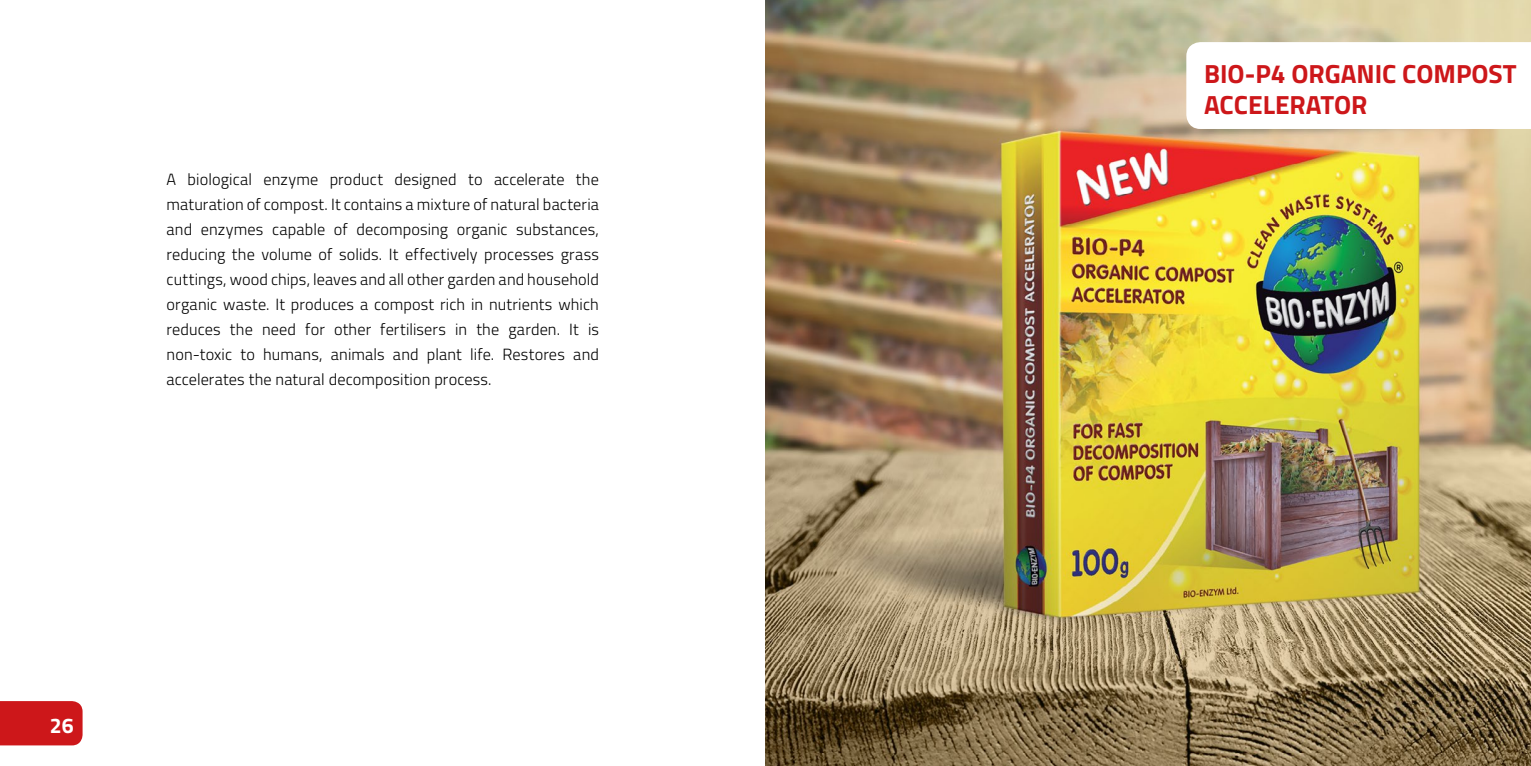
<style>
.page{position:relative;width:1531px;height:766px;background:#fff}
.page>*{position:absolute;margin:0;border:0;box-sizing:border-box;transform-origin:0 0}
.t1{font:700 26.25px/31.5px "Titillium Web";color:#cd171a}
.t2{font:700 21.25px "Titillium Web";color:#fff}
.t3{font:300 16.25px/25px "Titillium Web";letter-spacing:.01em;color:#000;text-align:justify}
</style>
<div class="page">
<div style="left:0;top:701px;width:83px;height:44px;background:#cd171a"></div>
<img style="left:765px;top:0;width:766px;height:765px">
<svg style="left:1186px;top:42px;width:345px;height:87px"></svg>
<p class="t3" style="left:167px;top:166px;width:434px">A biological enzyme product designed to accelerate the maturation of compost. It contains a mixture of natural bacteria and enzymes capable of decomposing organic substances, reducing the volume of solids. It effectively processes grass cuttings, wood chips, leaves and all other garden and household organic waste. It produces a compost rich in nutrients which reduces the need for other fertilisers in the garden. It is non-toxic to humans, animals and plant life. Restores and accelerates the natural decomposition process.</p>
<h2 class="t2" style="left:50px;top:708px;width:25px">26</h2>
<h1 class="t1" style="left:1204px;top:56px;width:314px">BIO-P4 ORGANIC COMPOST<br>ACCELERATOR</h1>
</div>
